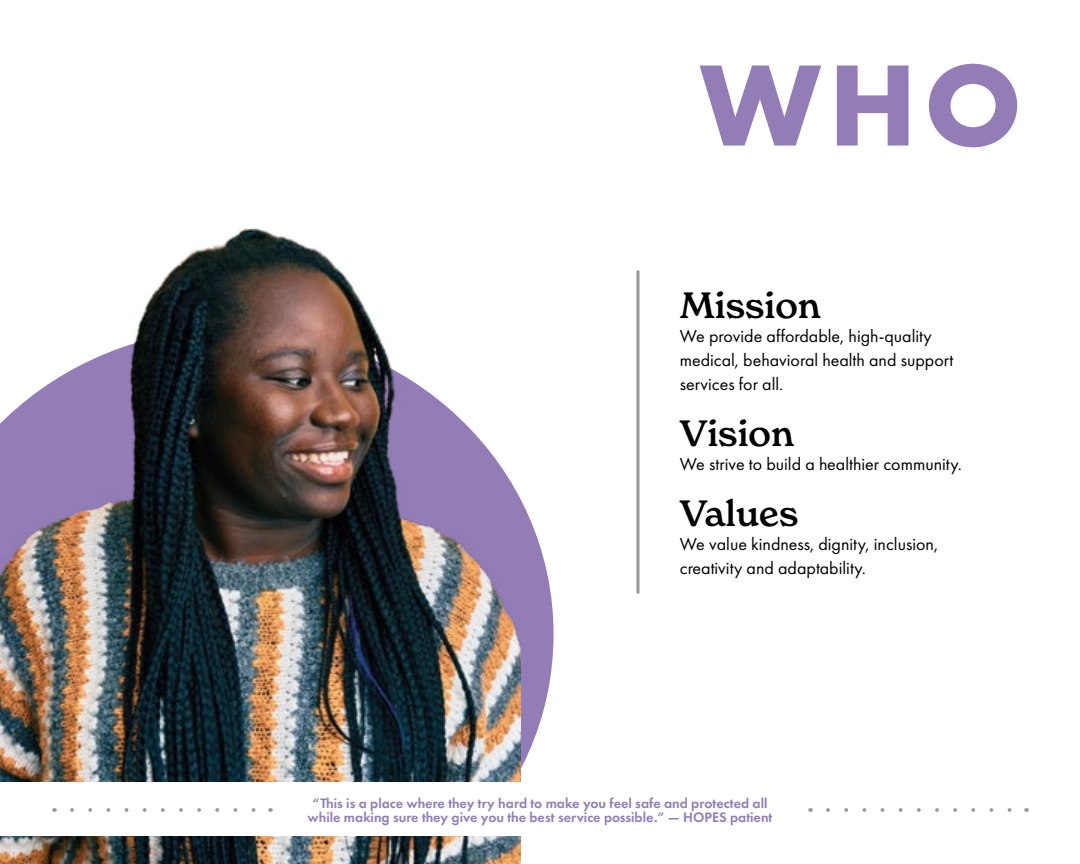
<style>
.page{position:relative;width:1080px;height:864px;background:#fff}
.page>*{position:absolute;margin:0;border:0;box-sizing:border-box;transform-origin:0 0}
.t1{font:700 120px "Futura PT";color:#927db6}
.spirit_subhead{font:500 36px "New Spirit";color:#000}
.spirit_subhead-2{font:18px/24px "Futura PT";color:#000}
.small_quote{font:600 14.25px/13.5px "Futura PT";color:#927db6;text-align:center}
</style>
<div class="page">
<svg style="left:521px;top:500px;width:33px;height:268px;fill:#927db6"></svg>
<img style="left:0;top:228px;width:521px;height:636px">
<div style="left:0;top:782px;width:1080px;height:54px;background:#fff"></div>
<svg style="left:72px;top:808px;width:184px;height:4px"></svg>
<svg style="left:828px;top:808px;width:184px;height:4px"></svg>
<hr style="left:636px;top:272px;width:3px;height:320px;background:#989899">
<p class="t1" style="left:700px;top:28px;width:324px">WHO</p>
<p class="spirit_subhead" style="left:680px;top:283px;width:143px">Mission</p>
<p class="spirit_subhead-2" style="left:680px;top:324px;width:275px">We provide affordable, high-quality medical, behavioral health and support services for all.</p>
<p class="spirit_subhead" style="left:680px;top:411px;width:116px">Vision</p>
<p class="spirit_subhead-2" style="left:680px;top:452px;width:284px">We strive to build a healthier community.</p>
<p class="spirit_subhead" style="left:680px;top:491px;width:120px">Values</p>
<p class="spirit_subhead-2" style="left:680px;top:532px;width:260px">We value kindness, dignity, inclusion, creativity and adaptability.</p>
<p class="small_quote" style="left:308px;top:796px;width:466px">“This is a place where they try hard to make you feel safe and protected all while making sure they give you the best service possible.” — HOPES patient</p>
</div>
